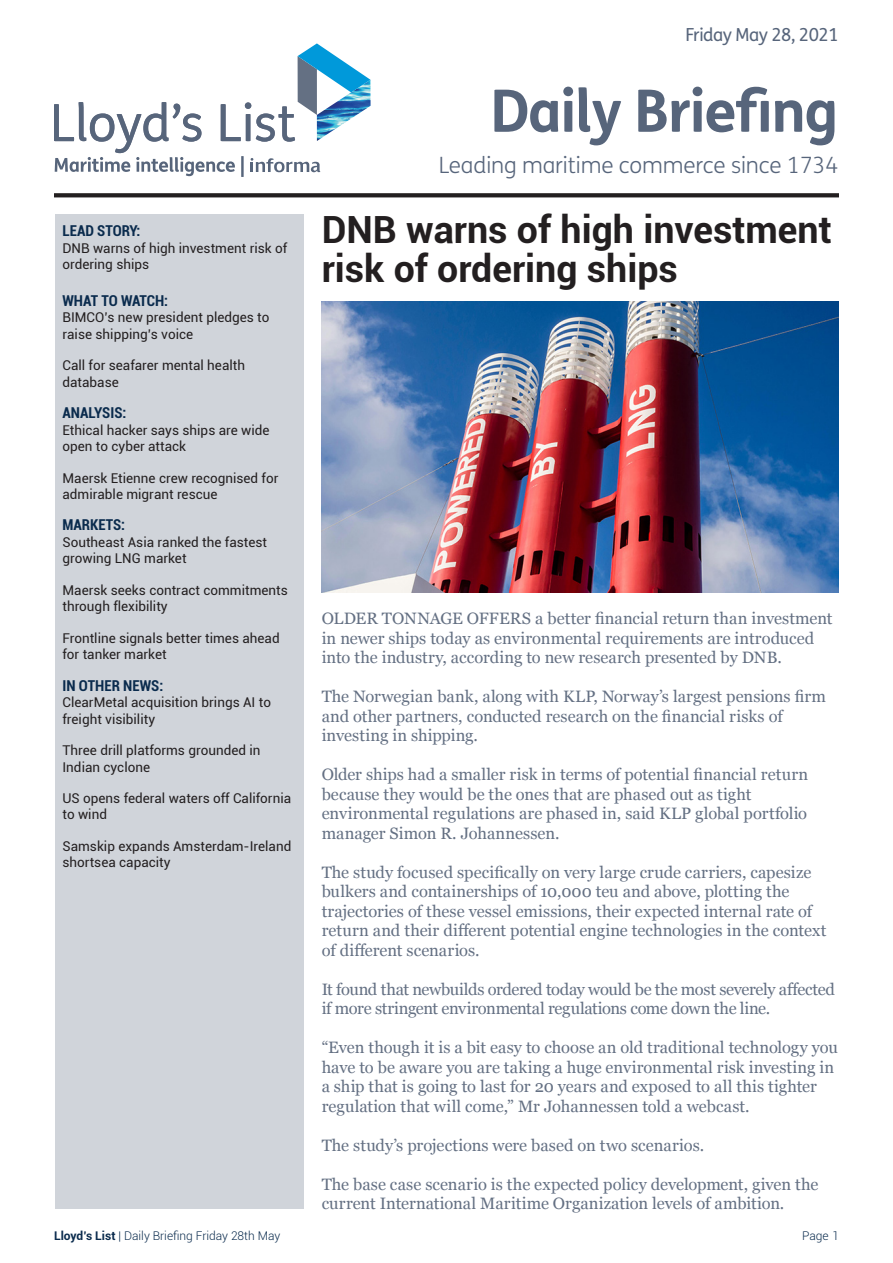
<style>
.page{position:relative;width:893px;height:1263px;background:#fff}
.page>*{position:absolute;margin:0;border:0;box-sizing:border-box;transform-origin:0 0}
.t1{font:700 58.5px "FS Me";letter-spacing:-.025em;color:#57657b}
.Headline_1{font:700 37.5px/39px "Roboto";color:#231f20}
.t2{font:300 22.5px "FS Me";letter-spacing:-.005em;color:#57657b}
.t3{font:18px "FS Me";letter-spacing:-.025em;color:#57657b}
.Body_Copy_First_page{font:16.5px/19.5px "Georgia";color:#647083}
.Body_Copy_First_page-2{font:16.5px/19.5px "Georgia";letter-spacing:-.02em;color:#647083}
.Contents_header{font:700 condensed 15px "Roboto";color:#0a2b4d}
.Contents_body{font:13.5px/16.5px "Roboto";color:#231f20}
.t4{font:300 12px "Roboto";color:#0a2b4d}
.s1{font-weight:700}
</style>
<div class="page">
<svg style="left:54px;top:43px;width:316px;height:134px"></svg>
<svg style="left:54px;top:193px;width:785px;height:4px;background:#2d292a"></svg>
<img style="left:322px;top:302px;width:517px;height:290px">
<div style="left:55px;top:215px;width:249px;height:994px;background:#d0d4da"></div>
<p class="t3" style="left:686px;top:22px;width:155px">Friday May 28, 2021</p>
<p class="Contents_header" style="left:63px;top:221px;width:79px">LEAD STORY:</p>
<p class="Contents_body" style="left:63px;top:239px;width:226px">DNB warns of high investment risk of ordering ships</p>
<p class="Contents_header" style="left:63px;top:290px;width:107px">WHAT TO WATCH:</p>
<p class="Contents_body" style="left:63px;top:309px;width:208px">BIMCO’s new president pledges to raise shipping’s voice</p>
<p class="Contents_body" style="left:63px;top:357px;width:184px">Call for seafarer mental health database</p>
<p class="Contents_header" style="left:63px;top:402px;width:65px">ANALYSIS:</p>
<p class="Contents_body" style="left:63px;top:421px;width:209px">Ethical hacker says ships are wide open to cyber attack</p>
<p class="Contents_body" style="left:63px;top:469px;width:217px">Maersk Etienne crew recognised for admirable migrant rescue</p>
<p class="Contents_header" style="left:63px;top:515px;width:64px">MARKETS:</p>
<p class="Contents_body" style="left:63px;top:533px;width:206px">Southeast Asia ranked the fastest growing LNG market</p>
<p class="Contents_body" style="left:63px;top:581px;width:227px">Maersk seeks contract commitments through flexibility</p>
<p class="Contents_body" style="left:63px;top:629px;width:219px">Frontline signals better times ahead for tanker market</p>
<p class="Contents_header" style="left:63px;top:675px;width:102px">IN OTHER NEWS:</p>
<p class="Contents_body" style="left:63px;top:693px;width:210px">ClearMetal acquisition brings AI to freight visibility</p>
<p class="Contents_body" style="left:63px;top:741px;width:199px">Three drill platforms grounded in<br>Indian cyclone</p>
<p class="Contents_body" style="left:63px;top:789px;width:230px">US opens federal waters off California to wind</p>
<p class="Contents_body" style="left:63px;top:837px;width:230px">Samskip expands Amsterdam-Ireland shortsea capacity</p>
<p class="t1" style="left:490px;top:66px;width:350px">Daily Briefing</p>
<p class="t2" style="left:439px;top:150px;width:401px">Leading maritime commerce since 1734</p>
<p class="Headline_1" style="left:322px;top:209px;width:512px">DNB warns of high investment risk of ordering ships</p>
<p class="Body_Copy_First_page" style="left:322px;top:608px;width:512px">OLDER TONNAGE OFFERS a better financial return than investment in newer ships today as environmental requirements are introduced into the industry, according to new research presented by DNB.</p>
<p class="Body_Copy_First_page" style="left:322px;top:686px;width:506px">The Norwegian bank, along with KLP, Norway’s largest pensions firm and other partners, conducted research on the financial risks of investing in shipping.</p>
<p class="Body_Copy_First_page" style="left:322px;top:764px;width:488px">Older ships had a smaller risk in terms of potential financial return because they would be the ones that are phased out as tight environmental regulations are phased in, said KLP global portfolio manager Simon R. Johannessen.</p>
<p class="Body_Copy_First_page" style="left:322px;top:862px;width:506px">The study focused specifically on very large crude carriers, capesize bulkers and containerships of 10,000 teu and above, plotting the trajectories of these vessel emissions, their expected internal rate of return and their different potential engine technologies in the context of different scenarios.</p>
<p class="Body_Copy_First_page-2" style="left:322px;top:979px;width:515px">It found that newbuilds ordered today would be the most severely affected if more stringent environmental regulations come down the line.</p>
<p class="Body_Copy_First_page" style="left:322px;top:1037px;width:518px">“Even though it is a bit easy to choose an old traditional technology you have to be aware you are taking a huge environmental risk investing in a ship that is going to last for 20 years and exposed to all this tighter regulation that will come,” Mr Johannessen told a webcast.</p>
<p class="Body_Copy_First_page" style="left:322px;top:1135px;width:384px">The study’s projections were based on two scenarios.</p>
<p class="Body_Copy_First_page" style="left:322px;top:1174px;width:498px">The base case scenario is the expected policy development, given the current International Maritime Organization levels of ambition.</p>
<p class="t4" style="left:54px;top:1228px;width:228px"><span class="s1">Lloyd’s List</span> | Daily Briefing Friday 28th May</p>
<p class="t4" style="left:802px;top:1228px;width:38px">Page 1</p>
</div>
